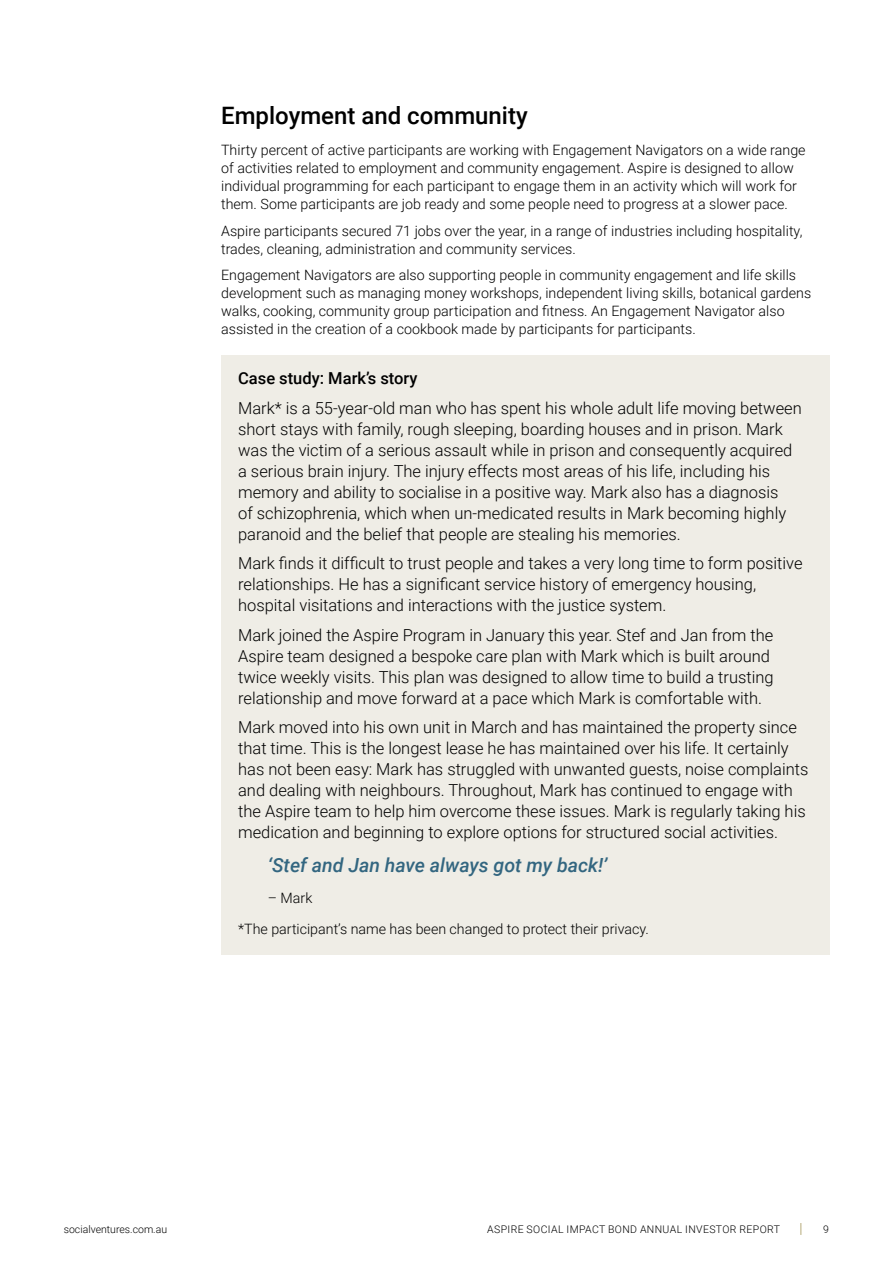
<style>
.page{position:relative;width:893px;height:1263px;background:#fff}
.page>*{position:absolute;margin:0;border:0;box-sizing:border-box;transform-origin:0 0}
.t1{font:500 24px "Roboto";color:#000}
.t2{font:italic 500 19.5px "Roboto";color:#336680}
.t3{font:300 16.5px/21px "Roboto";color:#000}
.t4{font:500 16.5px "Roboto";color:#000}
.t5{font:300 14.25px/18px "Roboto";color:#000}
.t6{font:300 10.5px "Roboto";letter-spacing:.035em;color:#000}
.t7{font:300 10.5px "Roboto";color:#000}
</style>
<div class="page">
<svg style="left:800px;top:1223px;width:1px;height:12px"></svg>
<div style="left:221px;top:355px;width:608px;height:600px;background:#efede6"></div>
<h1 class="t1" style="left:221px;top:99px;width:308px">Employment and community</h1>
<p class="t5" style="left:221px;top:140px;width:586px">Thirty percent of active participants are working with Engagement Navigators on a wide range of activities related to employment and community engagement. Aspire is designed to allow individual programming for each participant to engage them in an activity which will work for them. Some participants are job ready and some people need to progress at a slower pace.</p>
<p class="t5" style="left:221px;top:221px;width:583px">Aspire participants secured 71 jobs over the year, in a range of industries including hospitality, trades, cleaning, administration and community services.</p>
<p class="t5" style="left:221px;top:265px;width:592px">Engagement Navigators are also supporting people in community engagement and life skills development such as managing money workshops, independent living skills, botanical gardens walks, cooking, community group participation and fitness. An Engagement Navigator also assisted in the creation of a cookbook made by participants for participants.</p>
<p class="t4" style="left:238px;top:367px;width:181px">Case study: Mark’s story</p>
<p class="t3" style="left:238px;top:397px;width:565px">Mark* is a 55-year-old man who has spent his whole adult life moving between short stays with family, rough sleeping, boarding houses and in prison. Mark was the victim of a serious assault while in prison and consequently acquired a serious brain injury. The injury effects most areas of his life, including his memory and ability to socialise in a positive way. Mark also has a diagnosis<br>of schizophrenia, which when un-medicated results in Mark becoming highly paranoid and the belief that people are stealing his memories.</p>
<p class="t3" style="left:238px;top:552px;width:566px">Mark finds it difficult to trust people and takes a very long time to form positive relationships. He has a significant service history of emergency housing, hospital visitations and interactions with the justice system.</p>
<p class="t3" style="left:238px;top:624px;width:537px">Mark joined the Aspire Program in January this year. Stef and Jan from the Aspire team designed a bespoke care plan with Mark which is built around twice weekly visits. This plan was designed to allow time to build a trusting relationship and move forward at a pace which Mark is comfortable with.</p>
<p class="t3" style="left:238px;top:716px;width:572px">Mark moved into his own unit in March and has maintained the property since that time. This is the longest lease he has maintained over his life. It certainly has not been easy: Mark has struggled with unwanted guests, noise complaints and dealing with neighbours. Throughout, Mark has continued to engage with the Aspire team to help him overcome these issues. Mark is regularly taking his medication and beginning to explore options for structured social activities.</p>
<p class="t2" style="left:268px;top:851px;width:341px">‘Stef and Jan have always got my back!’</p>
<p class="t5" style="left:238px;top:882px;width:412px;line-height:30.8px;text-indent:30px">– Mark<br>*The participant’s name has been changed to protect their privacy.</p>
<p class="t7" style="left:64px;top:1222px;width:105px">socialventures.com.au</p>
<p class="t6" style="left:487px;top:1222px;width:294px">ASPIRE SOCIAL IMPACT BOND ANNUAL INVESTOR REPORT</p>
<p class="t6" style="left:823px;top:1222px;width:7px">9</p>
</div>
